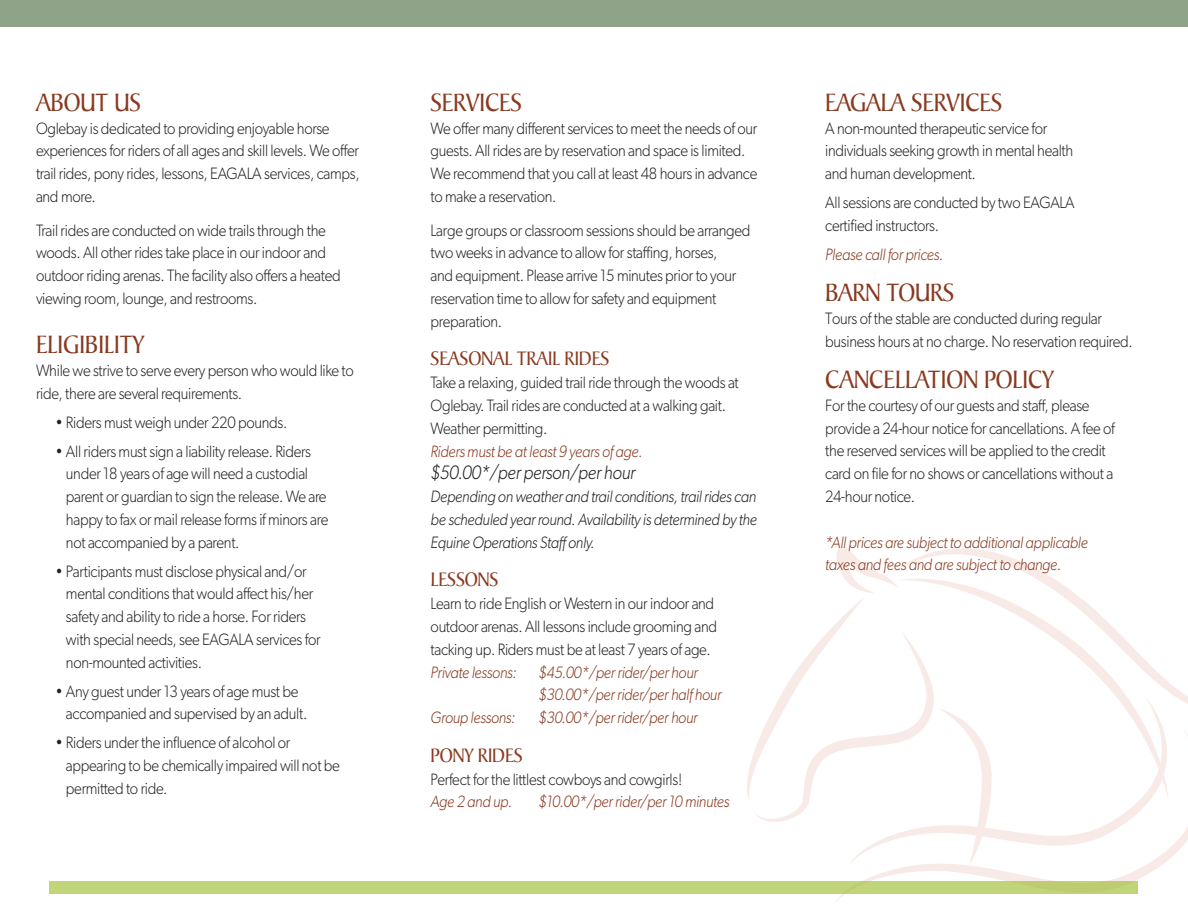
<style>
.page{position:relative;width:1188px;height:918px;background:#fff}
.page>*{position:absolute;margin:0;border:0;box-sizing:border-box;transform-origin:0 0}
.t1{font:27px "Baker Signet";letter-spacing:-.02em;color:#89391f;scale:.91 1}
.t2{font:21px "Baker Signet";letter-spacing:-.02em;color:#89391f;scale:.91 1}
.t3{font:italic 300 19.5px "Gibson";letter-spacing:-.02em;color:#231f20;scale:.91 1}
.t4{font:300 16.5px/22.8px "Gibson";letter-spacing:-.02em;color:#231f20;scale:.91 1}
.t5{font:italic 300 16.5px "Gibson";letter-spacing:-.02em;color:#89391f;scale:.91 1}
.t6{font:italic 300 16.5px/22.8px "Gibson";letter-spacing:-.02em;color:#231f20;text-align:justify;scale:.91 1}
</style>
<div class="page">
<div style="left:0;top:0;width:1188px;height:27px;background:#8fa388"></div>
<svg style="left:992px;top:552px;width:196px;height:152px"></svg>
<svg style="left:836px;top:730px;width:352px;height:171px"></svg>
<svg style="left:848px;top:695px;width:319px;height:172px"></svg>
<svg style="left:747px;top:547px;width:245px;height:319px"></svg>
<div style="left:50px;top:881px;width:1088px;height:13px;background:#c0d47a"></div>
<p class="t1" style="left:36px;top:88px;width:117px">ABOUT US</p>
<p class="t4" style="left:36px;top:116px;width:357px">Oglebay is dedicated to providing enjoyable horse experiences for riders of all ages and skill levels. We offer trail rides, pony rides, lessons, EAGALA services, camps, and more.</p>
<p class="t4" style="left:36px;top:218px;width:336px">Trail rides are conducted on wide trails through the woods. All other rides take place in our indoor and outdoor riding arenas. The facility also offers a heated viewing room, lounge, and restrooms.</p>
<p class="t1" style="left:36px;top:330px;width:121px">ELIGIBILITY</p>
<p class="t4" style="left:36px;top:359px;width:351px">While we strive to serve every person who would like to ride, there are several requirements.</p>
<p class="t4" style="left:56px;top:411px;width:256px">• Riders must weigh under 220 pounds.</p>
<p class="t4" style="left:66px;top:439px;width:290px;text-indent:-10px">• All riders must sign a liability release. Riders under 18 years of age will need a custodial parent or guardian to sign the release. We are happy to fax or mail release forms if minors are not accompanied by a parent.</p>
<p class="t4" style="left:66px;top:559px;width:273px;text-indent:-10px">• Participants must disclose physical and/or mental conditions that would affect his/her safety and ability to ride a horse. For riders</p>
<p class="t4" style="left:66px;top:628px;width:281px">with special needs, see EAGALA services for non-mounted activities.</p>
<p class="t4" style="left:56px;top:679px;width:269px">• Any guest under 13 years of age must be</p>
<p class="t4" style="left:66px;top:702px;width:267px">accompanied and supervised by an adult.</p>
<p class="t4" style="left:66px;top:731px;width:303px;text-indent:-10px">• Riders under the influence of alcohol or appearing to be chemically impaired will not be permitted to ride.</p>
<p class="t1" style="left:431px;top:88px;width:102px">SERVICES</p>
<p class="t4" style="left:431px;top:116px;width:361px">We offer many different services to meet the needs of our guests. All rides are by reservation and space is limited.<br>We recommend that you call at least 48 hours in advance to make a reservation.</p>
<p class="t4" style="left:431px;top:218px;width:353px">Large groups or classroom sessions should be arranged two weeks in advance to allow for staffing, horses,<br>and equipment. Please arrive 15 minutes prior to your reservation time to allow for safety and equipment preparation.</p>
<p class="t2" style="left:431px;top:347px;width:198px">SEASONAL TRAIL RIDES</p>
<p class="t4" style="left:431px;top:371px;width:340px">Take a relaxing, guided trail ride through the woods at<br>Oglebay. Trail rides are conducted at a walking gait.<br>Weather permitting.</p>
<p class="t5" style="left:431px;top:441px;width:234px">Riders must be at least 9 years of age.</p>
<p class="t3" style="left:431px;top:461px;width:226px">$50.00*/per person/per hour</p>
<p class="t6" style="left:431px;top:485px;width:360px">Depending on weather and trail conditions, trail rides can be scheduled year round. Availability is determined by the Equine Operations Staff only.</p>
<p class="t2" style="left:431px;top:568px;width:76px">LESSONS</p>
<p class="t4" style="left:431px;top:592px;width:316px">Learn to ride English or Western in our indoor and outdoor arenas. All lessons include grooming and tacking up. Riders must be at least 7 years of age.</p>
<p class="t5" style="left:431px;top:662px;width:96px">Private lessons:</p>
<p class="t5" style="left:539px;top:662px;width:176px">$45.00*/per rider/per hour</p>
<p class="t5" style="left:539px;top:685px;width:202px">$30.00*/per rider/per half hour</p>
<p class="t5" style="left:431px;top:708px;width:95px">Group lessons:</p>
<p class="t5" style="left:539px;top:708px;width:176px">$30.00*/per rider/per hour</p>
<p class="t2" style="left:431px;top:744px;width:103px">PONY RIDES</p>
<p class="t4" style="left:431px;top:767px;width:278px">Perfect for the littlest cowboys and cowgirls!</p>
<p class="t5" style="left:431px;top:792px;width:91px">Age 2 and up.</p>
<p class="t5" style="left:539px;top:792px;width:211px">$10.00*/per rider/per 10 minutes</p>
<p class="t1" style="left:825px;top:88px;width:196px">EAGALA SERVICES</p>
<p class="t4" style="left:825px;top:116px;width:245px">A non-mounted therapeutic service for</p>
<p class="t4" style="left:825px;top:139px;width:274px">individuals seeking growth in mental health</p>
<p class="t4" style="left:825px;top:162px;width:167px">and human development.</p>
<p class="t4" style="left:825px;top:191px;width:275px">All sessions are conducted by two EAGALA</p>
<p class="t4" style="left:825px;top:214px;width:127px">certified instructors.</p>
<p class="t5" style="left:825px;top:244px;width:131px">Please call for prices.</p>
<p class="t1" style="left:825px;top:278px;width:144px">BARN TOURS</p>
<p class="t4" style="left:825px;top:307px;width:340px">Tours of the stable are conducted during regular business hours at no charge. No reservation required.</p>
<p class="t1" style="left:825px;top:365px;width:253px">CANCELLATION POLICY</p>
<p class="t4" style="left:825px;top:394px;width:292px">For the courtesy of our guests and staff, please</p>
<p class="t4" style="left:825px;top:416px;width:320px">provide a 24-hour notice for cancellations. A fee of</p>
<p class="t4" style="left:825px;top:439px;width:310px">the reserved services will be applied to the credit</p>
<p class="t4" style="left:825px;top:462px;width:318px">card on file for no shows or cancellations without a</p>
<p class="t4" style="left:825px;top:485px;width:100px">24-hour notice.</p>
<p class="t5" style="left:825px;top:532px;width:290px">*All prices are subject to additional applicable</p>
<p class="t5" style="left:825px;top:555px;width:261px">taxes and fees and are subject to change.</p>
</div>
